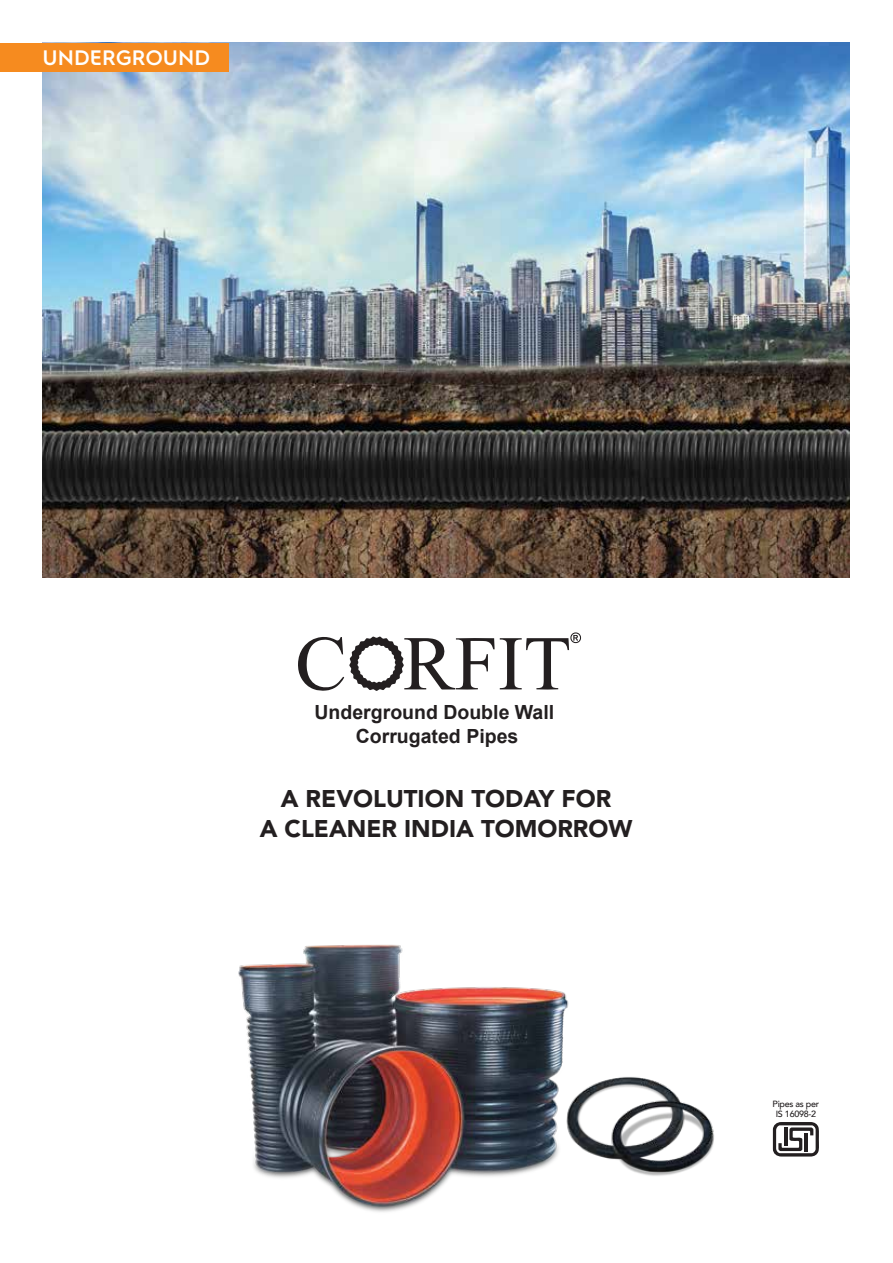
<style>
.page{position:relative;width:893px;height:1263px;background:#fff}
.page>*{position:absolute;margin:0;border:0;box-sizing:border-box;transform-origin:0 0}
.t1{font:900 24px/30px "Avenir";color:#231f20;text-align:center}
.t2{font:600 21px "Electrolux Sans";color:#fff}
.t3{font:700 19.5px/24px "Arial";color:#231f20;text-align:center}
.t4{font:500 9px/10.5px "Avenir";letter-spacing:-.03em;color:#231f20;text-align:center}
</style>
<div class="page">
<img style="left:43px;top:43px;width:806px;height:534px">
<img style="left:238px;top:944px;width:476px;height:268px">
<div style="left:0;top:43px;width:228px;height:28px;background:#f68b1f"></div>
<svg style="left:773px;top:1122px;width:46px;height:34px"></svg>
<hr style="left:805px;top:1133px;width:3px;height:18px;background:#231f20">
<svg style="left:298px;top:632px;width:283px;height:59px"></svg>
<p class="t2" style="left:43px;top:43px;width:169px">UNDERGROUND</p>
<p class="t3" style="left:314px;top:700px;width:241px">Underground Double Wall<br>Corrugated Pipes</p>
<p class="t1" style="left:260px;top:783px;width:374px">A REVOLUTION TODAY FOR<br>A CLEANER INDIA TOMORROW</p>
<p class="t4" style="left:773px;top:1098px;width:48px">Pipes as per<br>IS 16098-2</p>
</div>
